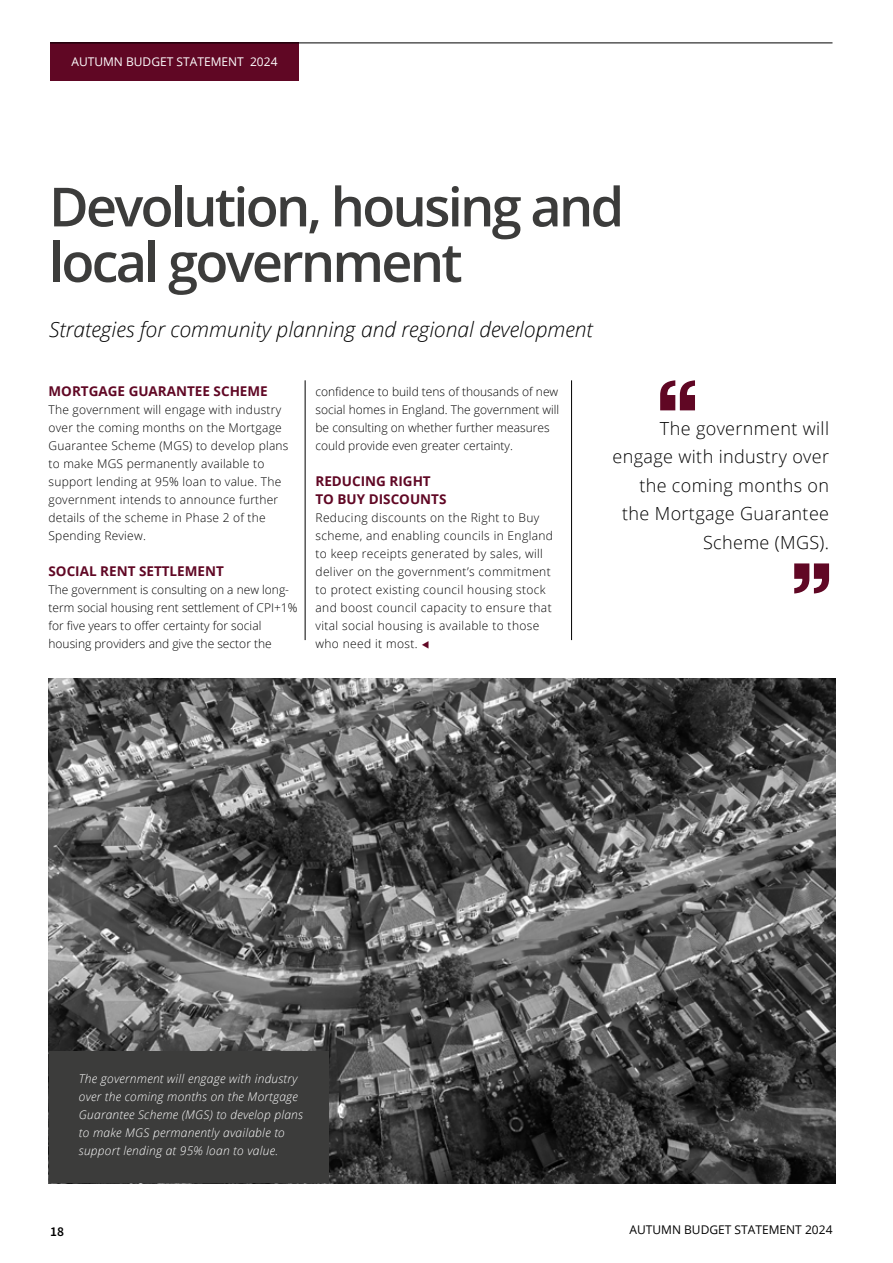
<style>
.page{position:relative;width:893px;height:1263px;background:#fff}
.page>*{position:absolute;margin:0;border:0;box-sizing:border-box;transform-origin:0 0}
.t1{font:600 54px/55.5px "Open Sans";letter-spacing:-.05em;color:#3c3c3b}
.t2{font:italic 300 21px "Open Sans";color:#000}
.t3{font:300 18px/28.5px "Open Sans";letter-spacing:.02em;color:#000;text-align:right}
.t4{font:700 13.5px/18px "Open Sans";color:#600724}
.t5{font:600 13.5px "Source Sans Pro";color:#000}
.t6{font:300 12px/18px "Open Sans";letter-spacing:.02em;color:#000}
.t7{font:300 12px/18px "Open Sans";color:#000}
.t8{font:italic 300 12px/18px "Open Sans";letter-spacing:.02em;color:#fff}
.t9{font:12px "Open Sans";color:#000}
.t10{font:12px "Open Sans";color:#fff}
.s1{color:#600724}
</style>
<div class="page">
<div style="left:50px;top:43px;width:249px;height:38px;background:#600724"></div>
<hr style="left:50px;top:43px;width:782px;height:1px;background:#000">
<hr style="left:305px;top:380px;width:1px;height:260px;background:#000">
<hr style="left:571px;top:380px;width:1px;height:260px;background:#000">
<svg style="left:660px;top:380px;width:35px;height:30px"></svg>
<svg style="left:794px;top:563px;width:35px;height:30px"></svg>
<img style="left:49px;top:678px;width:786px;height:505px">
<div style="left:49px;top:1051px;width:279px;height:132px;background:#3c3c3b"></div>
<p class="t10" style="left:71px;top:54px;width:208px">AUTUMN BUDGET STATEMENT 2024</p>
<h1 class="t1" style="left:49px;top:178px;width:577px">Devolution, housing and local government</h1>
<h2 class="t2" style="left:49px;top:314px;width:545px">Strategies for community planning and regional development</h2>
<p class="t4" style="left:49px;top:382px;width:221px">MORTGAGE GUARANTEE SCHEME</p>
<p class="t6" style="left:49px;top:400px;width:241px">The government will engage with industry over the coming months on the Mortgage Guarantee Scheme (MGS) to develop plans to make MGS permanently available to support lending at 95% loan to value. The government intends to announce further details of the scheme in Phase 2 of the Spending Review.</p>
<p class="t4" style="left:49px;top:562px;width:177px">SOCIAL RENT SETTLEMENT</p>
<p class="t7" style="left:49px;top:580px;width:250px">The government is consulting on a new long&shy;term social housing rent settlement of CPI+1% for five years to offer certainty for social housing providers and give the sector the</p>
<p class="t7" style="left:315px;top:382px;width:245px">confidence to build tens of thousands of new social homes in England. The government will be consulting on whether further measures could provide even greater certainty.</p>
<p class="t4" style="left:315px;top:472px;width:132px">REDUCING RIGHT<br>TO BUY DISCOUNTS</p>
<p class="t6" style="left:315px;top:508px;width:239px">Reducing discounts on the Right to Buy scheme, and enabling councils in England to keep receipts generated by sales, will deliver on the government’s commitment to protect existing council housing stock and boost council capacity to ensure that vital social housing is available to those who need it most. <span class="s1">▼</span></p>
<h3 class="t3" style="left:612px;top:414px;width:218px">The government will engage with industry over the coming months on the Mortgage Guarantee<br>Scheme (MGS).</h3>
<p class="t8" style="left:79px;top:1069px;width:226px">The government will engage with industry over the coming months on the Mortgage Guarantee Scheme (MGS) to develop plans to make MGS permanently available to support lending at 95% loan to value.</p>
<p class="t5" style="left:50px;top:1222px;width:15px">18</p>
<p class="t9" style="left:629px;top:1221px;width:205px">AUTUMN BUDGET STATEMENT 2024</p>
</div>
